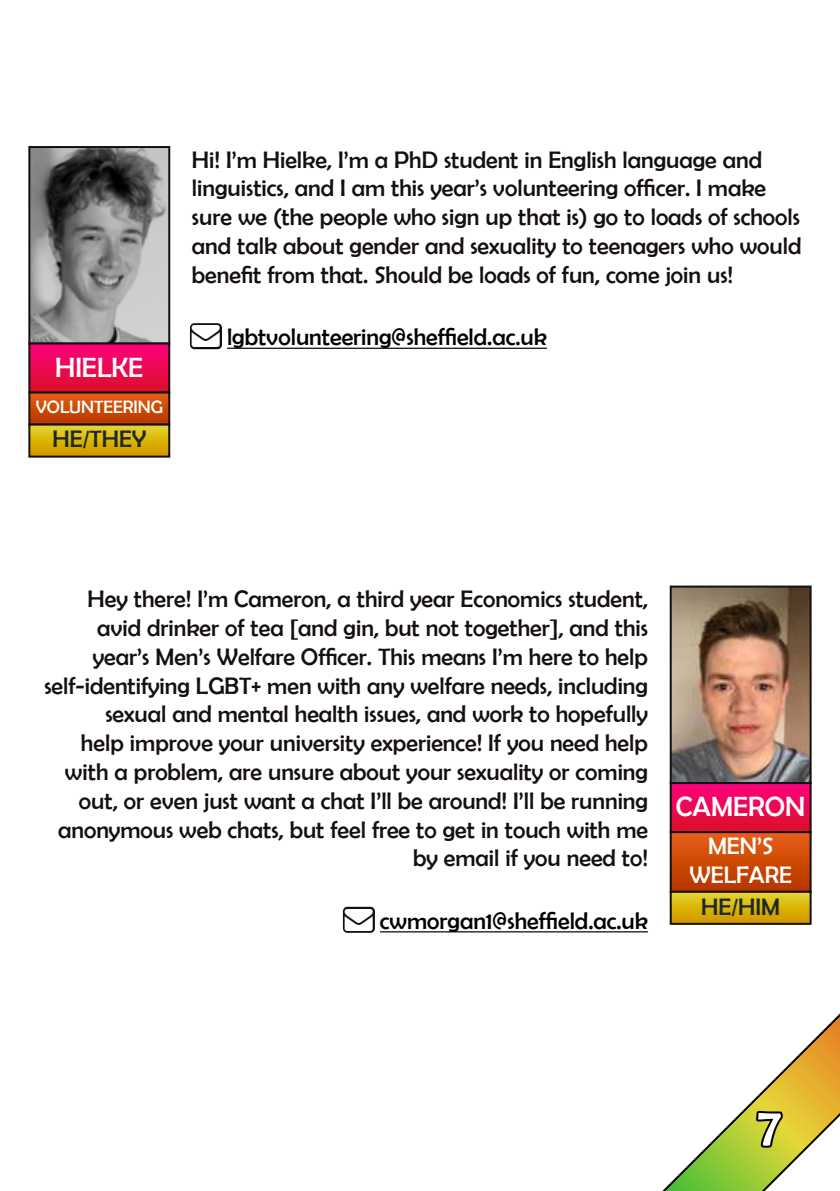
<style>
.page{position:relative;width:840px;height:1191px;background:#fff}
.page>*{position:absolute;margin:0;border:0;box-sizing:border-box;transform-origin:0 0}
.t1{font:54px "Berlin Sans FB";color:#fff}
.t2{font:28px "Berlin Sans FB";color:#fff}
.t3{font:24px/28.8px "Berlin Sans FB";color:#150f10}
.t4{font:24px "Berlin Sans FB";color:#000}
.t5{font:24px "Berlin Sans FB";color:#1d2829}
.t6{font:24px/28.8px "Berlin Sans FB";color:#fff;text-align:center}
.t7{font:18px "Berlin Sans FB";color:#fff}
.s1{color:#fff}
</style>
<div class="page">
<svg style="left:663px;top:1015px;width:176px;height:176px"></svg>
<img style="left:31px;top:149px;width:136px;height:192px">
<div style="left:28px;top:146px;width:142px;height:198px;border:2px solid #150f10"></div>
<div style="left:29px;top:343px;width:140px;height:49px;background:linear-gradient(to bottom,#fe007f,#da1029)"></div>
<div style="left:28px;top:342px;width:142px;height:51px;border:2px solid #150f10"></div>
<svg style="left:31px;top:394px;width:136px;height:28px;background:#ce4b07"></svg>
<div style="left:28px;top:391px;width:142px;height:34px;border:2px solid #150f10"></div>
<svg style="left:31px;top:426px;width:136px;height:28px;background:#dbb60e"></svg>
<div style="left:28px;top:423px;width:142px;height:34px;border:2px solid #150f10"></div>
<hr style="left:227px;top:348px;width:319px;height:1px;background:#000">
<svg style="left:189px;top:323px;width:33px;height:27px"></svg>
<img style="left:672px;top:588px;width:136px;height:193px">
<div style="left:669px;top:585px;width:142px;height:199px;border:2px solid #150f10"></div>
<div style="left:670px;top:783px;width:140px;height:49px;background:linear-gradient(to bottom,#fe007e,#da1128)"></div>
<div style="left:669px;top:782px;width:142px;height:51px;border:2px solid #150f10"></div>
<div style="left:670px;top:832px;width:140px;height:59px;background:linear-gradient(to bottom,#e65f16,#b63500)"></div>
<div style="left:669px;top:831px;width:142px;height:61px;border:2px solid #150f10"></div>
<svg style="left:672px;top:893px;width:136px;height:29px;background:#dbb50e"></svg>
<div style="left:669px;top:890px;width:142px;height:35px;border:2px solid #150f10"></div>
<hr style="left:380px;top:931px;width:267px;height:1px;background:#000">
<svg style="left:342px;top:906px;width:33px;height:27px"></svg>
<p class="t2" style="left:55px;top:351px;width:89px">Hielke</p>
<p class="t7" style="left:36px;top:396px;width:24px">Volu</p>
<p class="t7" style="left:81px;top:396px;width:80px">nteering</p>
<p class="t5" style="left:52px;top:426px;width:92px">He/Th ey</p>
<p class="t3" style="left:192px;top:145px;width:610px">Hi! I’m Hielke, I’m a PhD student in English language and linguistics, and I am this year’s volunteering officer. I make sure we (the people who sign up that is) go to loads of schools and talk about gender and sexuality to teenagers who would benefit from that. Should be loads of fun, come join us!</p>
<p class="t4" style="left:192px;top:324px;width:356px"><span class="s1">→</span> lgbtvolunteering@sheffield.ac.uk</p>
<p class="t3" style="left:44px;top:584px;width:604px;text-align:right">Hey there! I’m Cameron, a third year Economics student, avid drinker of tea [and gin, but not together], and this year’s Men’s Welfare Officer. This means I’m here to help self-identifying LGBT+ men with any welfare needs, including sexual and mental health issues, and work to hopefully<br>help improve your university experience! If you need help with a problem, are unsure about your sexuality or coming out, or even just want a chat I’ll be around! I’ll be running anonymous web chats, but feel free to get in touch with me by email if you need to!</p>
<p class="t4" style="left:345px;top:907px;width:304px"><span class="s1">→</span> cwmorgan1@sheffield.ac.uk</p>
<p class="t2" style="left:675px;top:791px;width:131px">Cameron</p>
<p class="t6" style="left:689px;top:831px;width:104px">Men’s<br>Welfare</p>
<p class="t5" style="left:700px;top:893px;width:52px">h e/him</p>
<h1 class="t1" style="left:757px;top:1096px;width:25px">7</h1>
</div>
